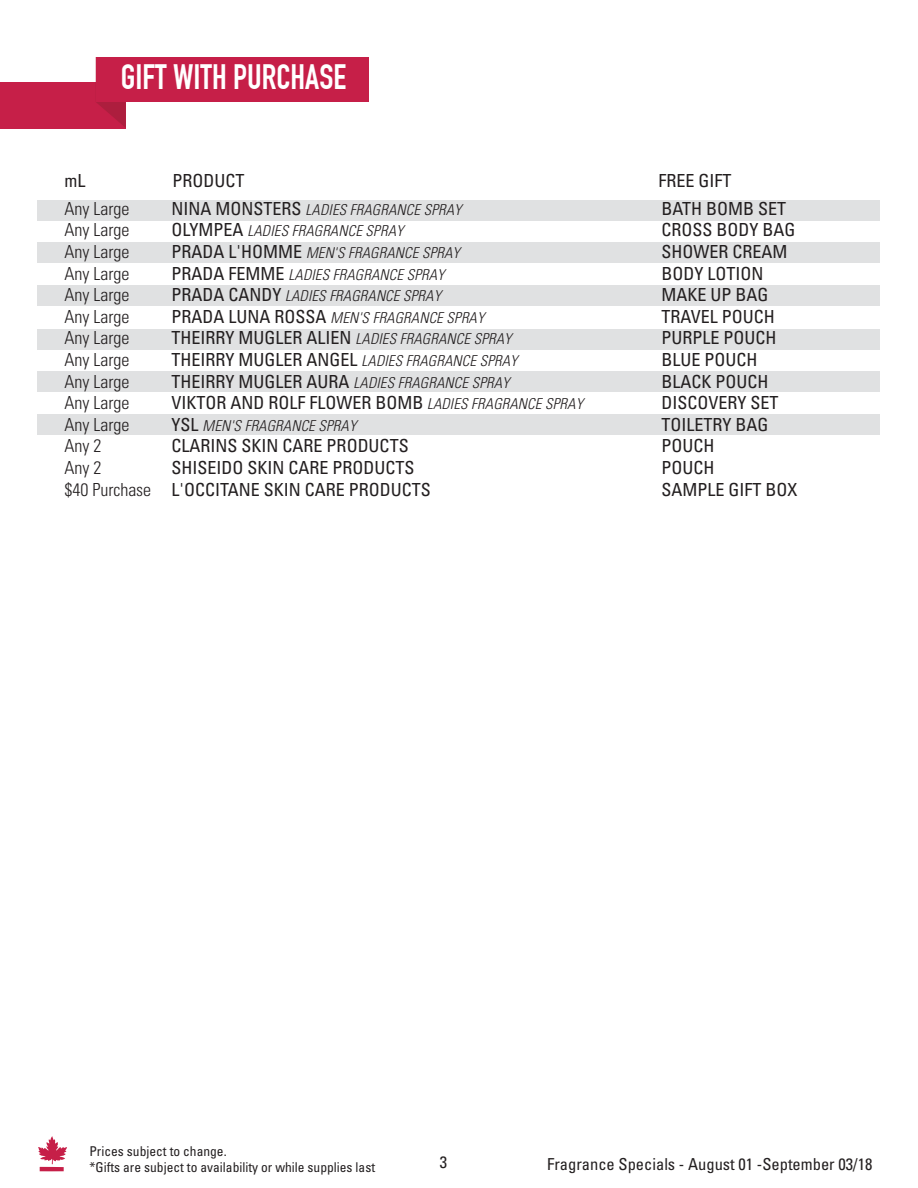
<style>
.page{position:relative;width:918px;height:1188px;background:#fff}
.page>*{position:absolute;margin:0;border:0;box-sizing:border-box;transform-origin:0 0}
.t1{font:700 34.5px "DIN Condensed";color:#fff}
.t2{font:condensed 18px/21.6px "Univers";color:#231f20}
.t3{font:300 condensed 18px/21.6px "Univers";color:#231f20}
.t4{font:condensed 16.5px "Univers";color:#231f20}
.t5{font:italic 300 condensed 15px/21.6px "Univers";letter-spacing:.01em;color:#231f20}
.t6{font:condensed 13.5px/16.2px "Univers";color:#231f20}
.s1{font-weight:400;font-style:normal;font-size:18px}
.s2{font-weight:300;font-style:italic;font-size:15px}
</style>
<div class="page">
<div style="left:38px;top:200px;width:842px;height:20px;background:#e0e1e2"></div>
<div style="left:38px;top:242px;width:842px;height:21px;background:#e0e1e2"></div>
<div style="left:38px;top:285px;width:842px;height:20px;background:#e0e1e2"></div>
<div style="left:38px;top:329px;width:842px;height:20px;background:#e0e1e2"></div>
<div style="left:38px;top:371px;width:842px;height:21px;background:#e0e1e2"></div>
<div style="left:38px;top:414px;width:842px;height:20px;background:#e0e1e2"></div>
<div style="left:0;top:82px;width:126px;height:47px;background:#c61f48"></div>
<svg style="left:96px;top:102px;width:30px;height:26px"></svg>
<div style="left:96px;top:57px;width:273px;height:45px;background:#c61f48"></div>
<hr style="left:40px;top:1167px;width:24px;height:4px;background:#c61f48">
<svg style="left:38px;top:1136px;width:29px;height:28px"></svg>
<h1 class="t1" style="left:121px;top:57px;width:227px">GIFT WITH PURCHASE</h1>
<p class="t2" style="left:64px;top:170px;width:22px">mL</p>
<p class="t2" style="left:172px;top:170px;width:74px">PRODUCT</p>
<p class="t2" style="left:658px;top:170px;width:74px">FREE GIFT</p>
<p class="t3" style="left:64px;top:197px;width:88px">Any Large<br>Any Large<br>Any Large<br>Any Large<br>Any Large<br>Any Large<br>Any Large<br>Any Large<br>Any Large<br>Any Large<br>Any Large<br>Any 2<br>Any 2<br>$40 Purchase</p>
<p class="t5" style="left:172px;top:199px;width:348px"><span class="s1">NINA MONSTERS</span> LADIES FRAGRANCE SPRAY <span class="s1">OLYMPEA</span> LADIES FRAGRANCE SPRAY<br><span class="s1">PRADA L'HOMME</span> MEN'S FRAGRANCE SPRAY<br><span class="s1">PRADA FEMME</span> LADIES FRAGRANCE SPRAY<br><span class="s1">PRADA CANDY</span> LADIES FRAGRANCE SPRAY<br><span class="s1">PRADA LUNA ROSSA</span> MEN'S FRAGRANCE SPRAY <span class="s1">THEIRRY MUGLER ALIEN</span> LADIES FRAGRANCE SPRAY <span class="s1">THEIRRY MUGLER ANGEL</span> LADIES FRAGRANCE SPRAY <span class="s1">THEIRRY MUGLER AURA</span> LADIES FRAGRANCE SPRAY</p>
<p class="t2" style="left:172px;top:392px;width:413px">VIKTOR AND ROLF FLOWER BOMB <span class="s2">LADIES FRAGRANCE SPRAY</span></p>
<p class="t5" style="left:172px;top:415px;width:187px"><span class="s1">YSL</span> MEN'S FRAGRANCE SPRAY</p>
<p class="t2" style="left:172px;top:435px;width:261px">CLARINS SKIN CARE PRODUCTS<br>SHISEIDO SKIN CARE PRODUCTS<br>L'OCCITANE SKIN CARE PRODUCTS</p>
<p class="t2" style="left:662px;top:197px;width:137px">BATH BOMB SET<br>CROSS BODY BAG<br>SHOWER CREAM<br>BODY LOTION<br>MAKE UP BAG<br>TRAVEL POUCH<br>PURPLE POUCH<br>BLUE POUCH<br>BLACK POUCH<br>DISCOVERY SET<br>TOILETRY BAG<br>POUCH<br>POUCH<br>SAMPLE GIFT BOX</p>
<p class="t6" style="left:89px;top:1142px;width:287px">Prices subject to change.<br>*Gifts are subject to availability or while supplies last</p>
<p class="t4" style="left:440px;top:1152px;width:9px">3</p>
<p class="t4" style="left:547px;top:1154px;width:327px">Fragrance Specials - August 01 -September 03/18</p>
</div>
